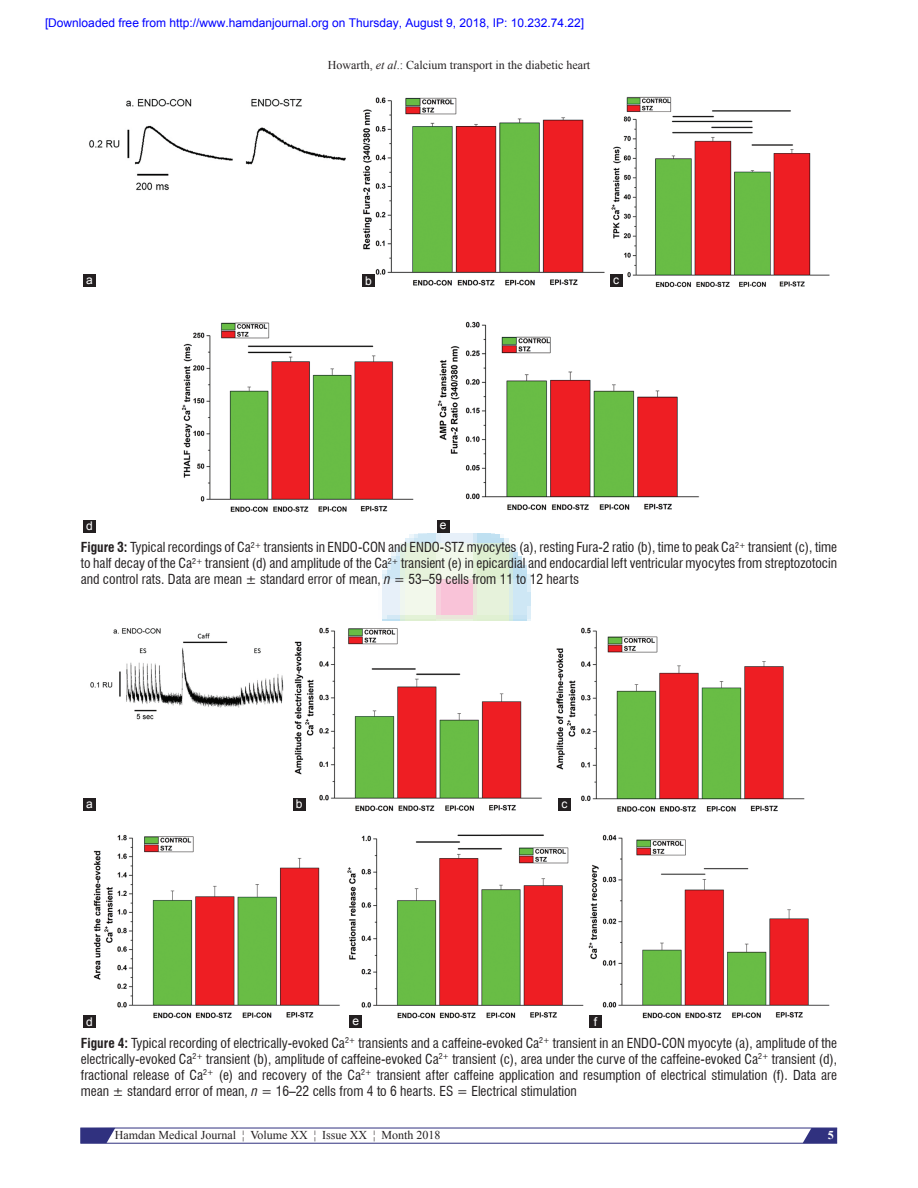
<style>
.page{position:relative;width:918px;height:1188px;background:#fff}
.page>*{position:absolute;margin:0;border:0;box-sizing:border-box;transform-origin:0 0}
.t1{font:condensed 13.5px/16.2px "Swiss 721 BT";color:#231f20;text-align:justify}
.t2{font:12px "Times New Roman";color:#231f20}
.t3{font:12px "Arial";color:#00f}
.t4{font:12px "Arial";color:#fff}
.t5{font:700 12px "Times New Roman";color:#fff}
.s1{font-style:italic}
.s2{font-weight:700}
</style>
<div class="page">
<img style="left:382px;top:533px;width:149px;height:88px">
<svg style="left:80px;top:1128px;width:758px;height:16px"></svg>
<img style="left:83px;top:96px;width:747px;height:437px">
<div style="left:83px;top:520px;width:13px;height:12px;background:#231f20"></div>
<div style="left:610px;top:274px;width:12px;height:13px;background:#231f20"></div>
<div style="left:362px;top:274px;width:13px;height:13px;background:#231f20"></div>
<div style="left:83px;top:274px;width:13px;height:13px;background:#231f20"></div>
<div style="left:437px;top:520px;width:13px;height:12px;background:#231f20"></div>
<img style="left:90px;top:627px;width:740px;height:392px">
<div style="left:83px;top:1015px;width:13px;height:13px;background:#231f20"></div>
<div style="left:558px;top:798px;width:13px;height:13px;background:#231f20"></div>
<div style="left:589px;top:1015px;width:13px;height:13px;background:#231f20"></div>
<div style="left:293px;top:798px;width:13px;height:13px;background:#231f20"></div>
<div style="left:83px;top:798px;width:13px;height:13px;background:#231f20"></div>
<div style="left:349px;top:1015px;width:13px;height:13px;background:#231f20"></div>
<p class="t3" style="left:45px;top:16px;width:541px">[Downloaded free from http://www.hamdanjournal.org on Thursday, August 9, 2018, IP: 10.232.74.22]</p>
<p class="t2" style="left:328px;top:56px;width:264px">Howarth, <span class="s1">et al</span>.: Calcium transport in the diabetic heart</p>
<p class="t4" style="left:86px;top:272px;width:8px">a</p>
<p class="t4" style="left:365px;top:273px;width:8px">b</p>
<p class="t4" style="left:613px;top:272px;width:7px">c</p>
<p class="t4" style="left:86px;top:518px;width:8px">d</p>
<p class="t4" style="left:440px;top:517px;width:8px">e</p>
<p class="t1" style="left:81px;top:539px;width:758px"><span class="s2">Figure 3:</span> Typical recordings of Ca<sup>2+</sup> transients in ENDO‑CON and ENDO‑STZ myocytes (a), resting Fura‑2 ratio (b), time to peak Ca<sup>2+</sup> transient (c), time to half decay of the Ca<sup>2+</sup> transient (d) and amplitude of the Ca<sup>2+</sup> transient (e) in epicardial and endocardial left ventricular myocytes from streptozotocin and control rats. Data are mean ± standard error of mean, <span class="s1">n</span> = 53–59 cells from 11 to 12 hearts</p>
<p class="t4" style="left:86px;top:796px;width:8px">a</p>
<p class="t4" style="left:296px;top:796px;width:8px">b</p>
<p class="t4" style="left:562px;top:796px;width:7px">c</p>
<p class="t4" style="left:594px;top:1013px;width:5px">f</p>
<p class="t4" style="left:86px;top:1013px;width:8px">d</p>
<p class="t4" style="left:352px;top:1012px;width:8px">e</p>
<p class="t1" style="left:81px;top:1035px;width:758px"><span class="s2">Figure 4:</span> Typical recording of electrically‑evoked Ca<sup>2+</sup> transients and a caffeine‑evoked Ca<sup>2+</sup> transient in an ENDO‑CON myocyte (a), amplitude of the electrically‑evoked Ca<sup>2+</sup> transient (b), amplitude of caffeine‑evoked Ca<sup>2+</sup> transient (c), area under the curve of the caffeine‑evoked Ca<sup>2+</sup> transient (d), fractional release of Ca<sup>2+</sup> (e) and recovery of the Ca<sup>2+</sup> transient after caffeine application and resumption of electrical stimulation (f). Data are mean ± standard error of mean, <span class="s1">n</span> = 16–22 cells from 4 to 6 hearts. ES = Electrical stimulation</p>
<p class="t2" style="left:115px;top:1127px;width:327px">Hamdan Medical Journal ¦ Volume XX ¦ Issue XX ¦ Month 2018</p>
<p class="t5" style="left:828px;top:1127px;width:7px">5</p>
</div>
